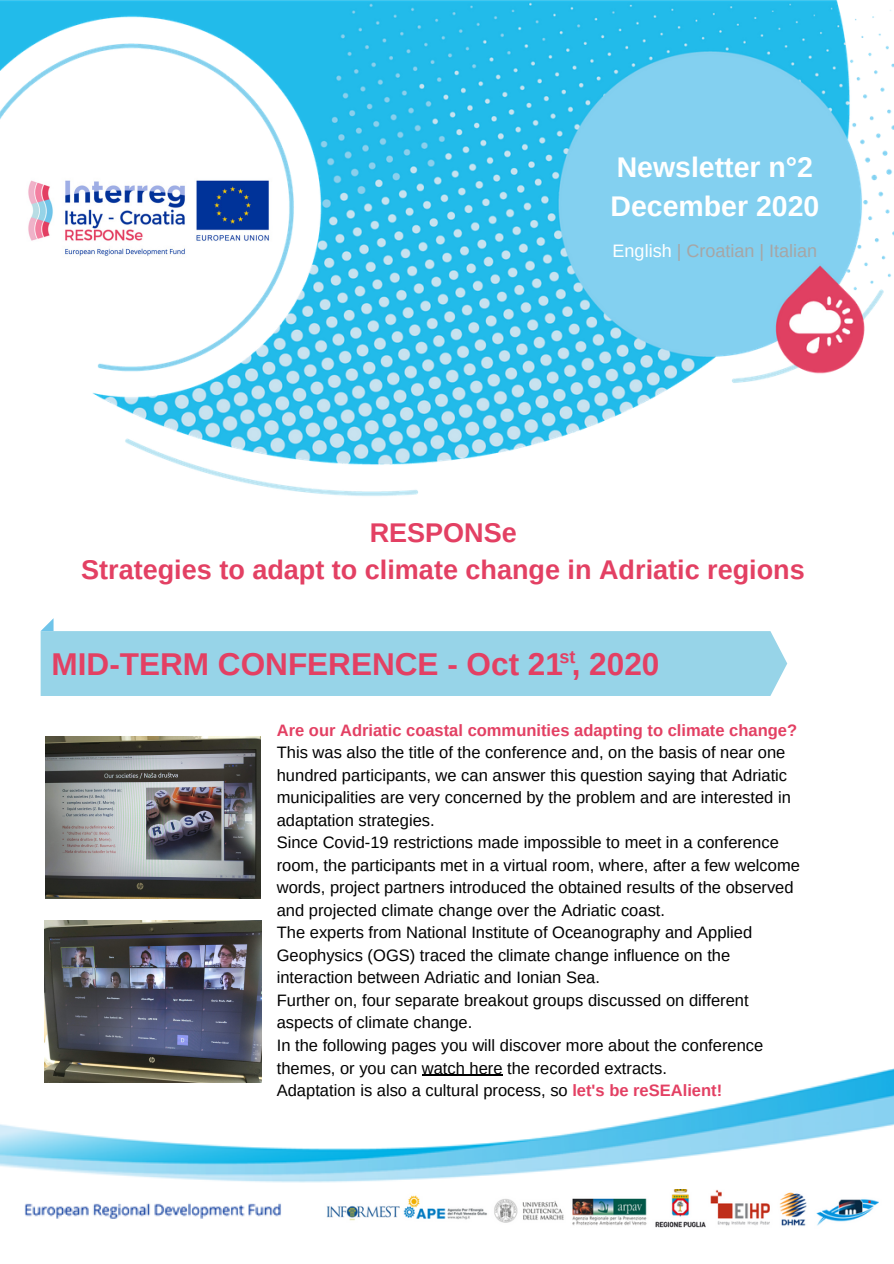
<style>
.page{position:relative;width:894px;height:1264px;background:#fff}
.page>*{position:absolute;margin:0;border:0;box-sizing:border-box;transform-origin:0 0}
.t1{font:700 31.5px "Arimo";color:#e34063}
.t2{font:700 28.5px/39.2px "Arimo";color:#fff}
.t3{font:700 27px/37.2px "Arimo";color:#e34063;text-align:center}
.t4{font:18px "Arimo";color:#a6a6a6}
.t5{font:700 18px "Arimo";color:#e34063}
.t6{font:16.5px/22.5px "Arimo";color:#000}
.t7{font:700 16.5px "Arimo";color:#e34063}
.s1{color:#fff}
.s2{font-weight:700;color:#e34063}
</style>
<div class="page">
<img style="left:0;top:0;width:893px;height:496px">
<svg style="left:41px;top:618px;width:13px;height:13px"></svg>
<div style="left:41px;top:631px;width:746px;height:65px;background:#97d4e8"></div>
<img style="left:0;top:1068px;width:893px;height:151px">
<img style="left:319px;top:1189px;width:563px;height:39px">
<img style="left:19px;top:175px;width:258px;height:86px">
<img style="left:45px;top:920px;width:216px;height:162px">
<img style="left:46px;top:736px;width:215px;height:162px">
<hr style="left:421px;top:1074px;width:81px;height:1px;background:#000">
<h2 class="t2" style="left:610px;top:148px;width:210px">Newsletter n°2<br>December 2020</h2>
<p class="t4" style="left:612px;top:240px;width:206px"><span class="s1">English</span> | Croatian | Italian</p>
<h3 class="t3" style="left:81px;top:514px;width:725px">RESPONSe<br>Strategies to adapt to climate change in Adriatic regions</h3>
<p class="t5" style="left:559px;top:646px;width:18px">st</p>
<h1 class="t1" style="left:52px;top:646px;width:609px">MID-TERM CONFERENCE - Oct 21 , 2020</h1>
<p class="t7" style="left:277px;top:720px;width:521px">Are our Adriatic coastal communities adapting to climate change?</p>
<p class="t6" style="left:277px;top:741px;width:524px">This was also the title of the conference and, on the basis of near one hundred participants, we can answer this question saying that Adriatic municipalities are very concerned by the problem and are interested in adaptation strategies.<br>Since Covid-19 restrictions made impossible to meet in a conference room, the participants met in a virtual room, where, after a few welcome words, project partners introduced the obtained results of the observed and projected climate change over the Adriatic coast.<br>The experts from National Institute of Oceanography and Applied Geophysics (OGS) traced the climate change influence on the interaction between Adriatic and Ionian Sea.<br>Further on, four separate breakout groups discussed on different aspects of climate change.<br>In the following pages you will discover more about the conference themes, or you can watch here the recorded extracts.<br>Adaptation is also a cultural process, so <span class="s2">let's be reSEAlient!</span></p>
</div>
